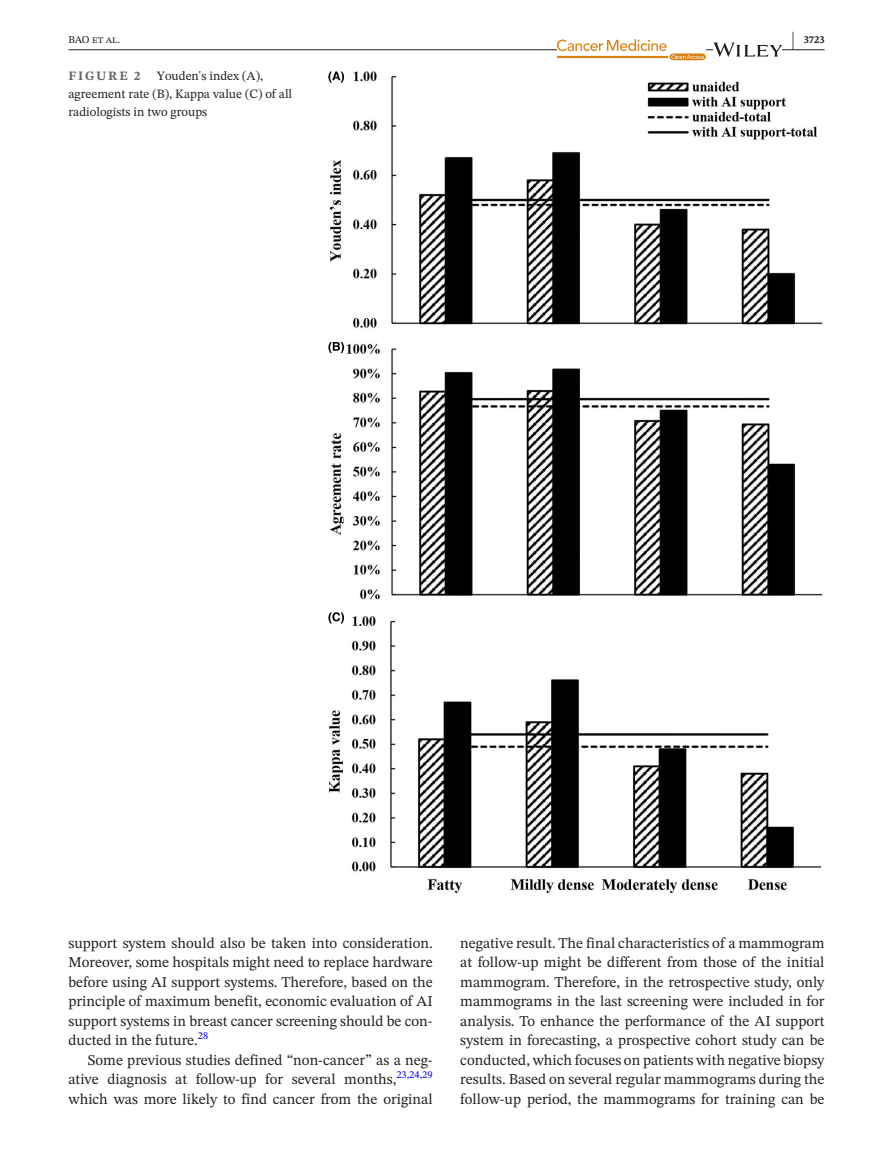
<style>
.page{position:relative;width:893px;height:1174px;background:#fff}
.page>*{position:absolute;margin:0;border:0;box-sizing:border-box;transform-origin:0 0}
.t1{font:700 21px "STIX Two Text";color:#231f20;scale:.42 1}
.t2{font:15px/19.5px "STIX Two Text";color:#231f20;text-align:justify}
.t3{font:12.75px/18px "STIX Two Text";color:#231f20}
.t4{font:700 12.75px "STIX Two Text";letter-spacing:.14em;color:#636366}
.t5{font:10.5px "STIX Two Text";color:#00f}
.t6{font:10.5px "STIX Two Text";letter-spacing:-.01em;color:#231f20}
.t7{font:700 10.5px "STIX Two Text";color:#231f20}
</style>
<div class="page">
<hr style="left:68px;top:49px;width:756px;height:1px;background:#231f20">
<svg style="left:557px;top:39px;width:149px;height:21px"></svg>
<svg style="left:713px;top:43px;width:69px;height:14px"></svg>
<img style="left:328px;top:71px;width:495px;height:823px">
<h1 class="t1" style="left:792px;top:24px;width:8px">|</h1>
<p class="t6" style="left:68px;top:32px;width:53px">BAO et al.</p>
<p class="t7" style="left:804px;top:32px;width:22px">3723</p>
<p class="t3" style="left:68px;top:66px;width:225px;text-indent:88px">Youden's index (A), agreement rate (B), Kappa value (C) of all radiologists in two groups</p>
<p class="t4" style="left:68px;top:66px;width:73px">FIGURE 2</p>
<p class="t2" style="left:68px;top:933px;width:366px">support system should also be taken into consideration.<br>Moreover, some hospitals might need to replace hardware before using AI support systems. Therefore, based on the principle of maximum benefit, economic evaluation of AI support systems in breast cancer screening should be con&shy;ducted in the future.</p>
<p class="t5" style="left:198px;top:1027px;width:12px">28</p>
<p class="t2" style="left:68px;top:1050px;width:366px;text-indent:20px">Some previous studies defined “non-cancer” as a neg&shy;ative diagnosis at follow-up for several months,</p>
<p class="t5" style="left:396px;top:1066px;width:38px">23,24,29</p>
<p class="t2" style="left:68px;top:1089px;width:366px">which was more likely to find cancer from the original</p>
<p class="t2" style="left:460px;top:933px;width:366px">negative result. The final characteristics of a mammogram at follow-up might be different from those of the initial mammogram. Therefore, in the retrospective study, only mammograms in the last screening were included in for analysis. To enhance the performance of the AI support system in forecasting, a prospective cohort study can be conducted, which focuses on patients with negative biopsy results. Based on several regular mammograms during the follow-up period, the mammograms for training can be</p>
</div>
